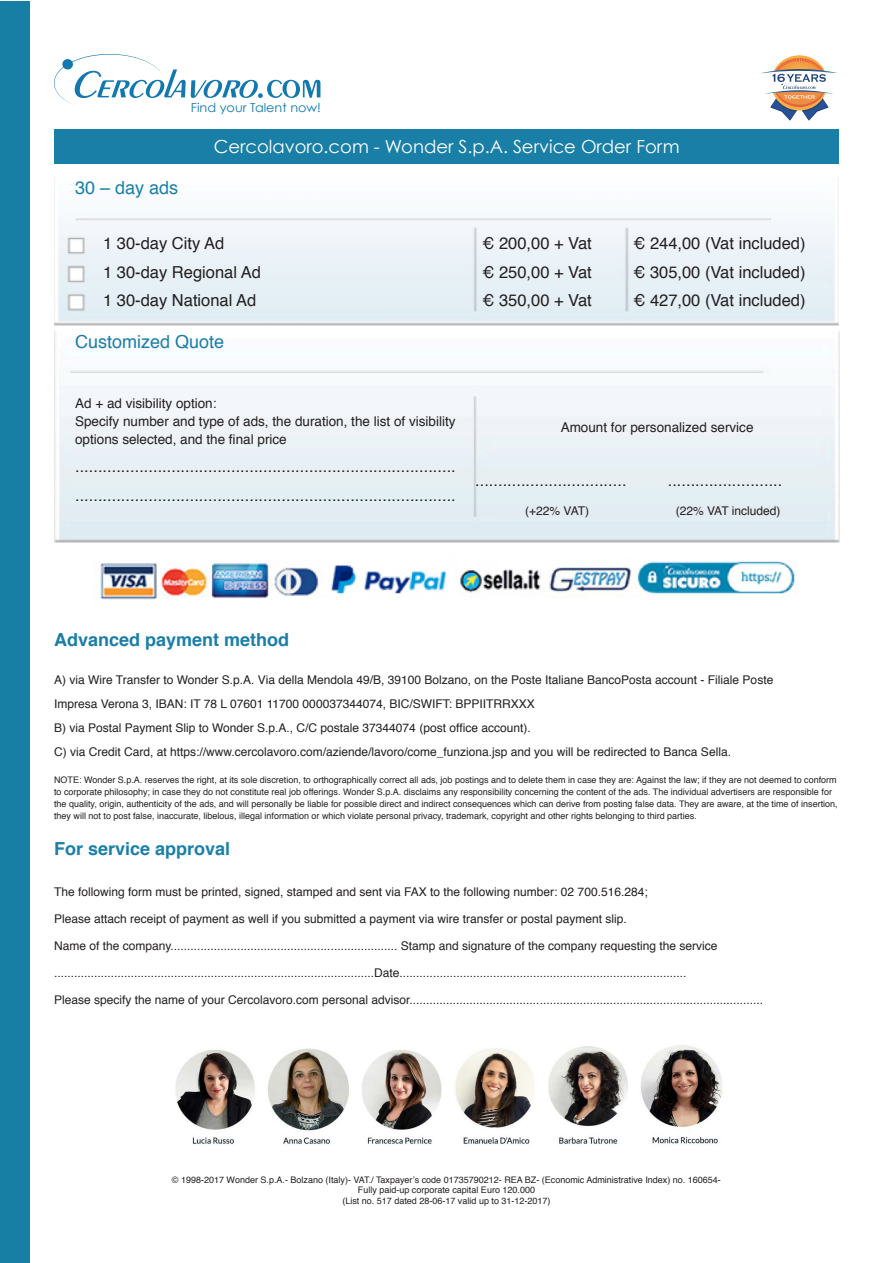
<style>
.page{position:relative;width:893px;height:1263px;background:#fff}
.page>*{position:absolute;margin:0;border:0;box-sizing:border-box;transform-origin:0 0}
.t1{font:18px "Century Gothic";color:#fff}
.t2{font:18px "Helvetica";color:#1a7ea7}
.t3{font:700 18px "Helvetica";color:#1a7ea7}
.t4{font:700 18px "Helvetica";color:#1a80a8}
.t5{font:16.5px "Helvetica";color:#231f20}
.t6{font:13.5px/18px "Helvetica";color:#231f20}
.t7{font:12.3px "Century Gothic";color:#1278b0;scale:1.04 1}
.t8{font:12px "Helvetica";color:#231f20}
.t9{font:9px/12px "Helvetica";color:#231f20}
</style>
<div class="page">
<div style="left:0;top:1px;width:30px;height:1262px;background:#187fa4"></div>
<svg style="left:54px;top:54px;width:266px;height:51px"></svg>
<svg style="left:761px;top:55px;width:76px;height:66px"></svg>
<div style="left:54px;top:130px;width:785px;height:34px;background:#197fa6"></div>
<img style="left:54px;top:177px;width:785px;height:148px">
<img style="left:54px;top:331px;width:785px;height:211px">
<img style="left:100px;top:561px;width:695px;height:39px">
<img style="left:175px;top:1045px;width:547px;height:100px">
<p class="t7" style="left:191px;top:100px;width:127px">Find your Talent now!</p>
<p class="t1" style="left:214px;top:136px;width:467px">Cercolavoro.com - Wonder S.p.A. Service Order Form</p>
<p class="t2" style="left:75px;top:173px;width:105px">30 – day ads</p>
<p class="t5" style="left:103px;top:231px;width:123px">1 30-day City Ad</p>
<p class="t5" style="left:482px;top:231px;width:111px">€ 200,00 + Vat</p>
<p class="t5" style="left:633px;top:231px;width:174px">€ 244,00 (Vat included)</p>
<p class="t5" style="left:103px;top:259px;width:159px">1 30-day Regional Ad</p>
<p class="t5" style="left:482px;top:259px;width:111px">€ 250,00 + Vat</p>
<p class="t5" style="left:633px;top:259px;width:174px">€ 305,00 (Vat included)</p>
<p class="t5" style="left:103px;top:288px;width:155px">1 30-day National Ad</p>
<p class="t5" style="left:482px;top:288px;width:111px">€ 350,00 + Vat</p>
<p class="t5" style="left:633px;top:288px;width:174px">€ 427,00 (Vat included)</p>
<p class="t2" style="left:75px;top:328px;width:151px">Customized Quote</p>
<p class="t6" style="left:75px;top:394px;width:143px">Ad + ad visibility option:</p>
<p class="t6" style="left:75px;top:412px;width:382px">Specify number and type of ads, the duration, the list of visibility options selected, and the final price</p>
<p class="t5" style="left:75px;top:454px;width:382px">...................................................................................</p>
<p class="t5" style="left:75px;top:482px;width:382px">...................................................................................</p>
<p class="t6" style="left:561px;top:419px;width:194px">Amount for personalized service</p>
<p class="t5" style="left:475px;top:468px;width:153px">.................................</p>
<p class="t5" style="left:668px;top:468px;width:116px">.........................</p>
<p class="t8" style="left:525px;top:501px;width:65px">(+22% VAT)</p>
<p class="t8" style="left:676px;top:501px;width:106px">(22% VAT included)</p>
<p class="t3" style="left:54px;top:625px;width:237px">Advanced payment method</p>
<p class="t8" style="left:54px;top:671px;width:721px">A) via Wire Transfer to Wonder S.p.A. Via della Mendola 49/B, 39100 Bolzano, on the Poste Italiane BancoPosta account - Filiale Poste</p>
<p class="t8" style="left:54px;top:695px;width:482px">Impresa Verona 3, IBAN: IT 78 L 07601 11700 000037344074, BIC/SWIFT: BPPIITRRXXX</p>
<p class="t8" style="left:54px;top:719px;width:478px">B) via Postal Payment Slip to Wonder S.p.A., C/C postale 37344074 (post office account).</p>
<p class="t8" style="left:54px;top:743px;width:678px">C) via Credit Card, at https://www.cercolavoro.com/aziende/lavoro/come_funziona.jsp and you will be redirected to Banca Sella.</p>
<p class="t9" style="left:54px;top:774px;width:785px">NOTE: Wonder S.p.A. reserves the right, at its sole discretion, to orthographically correct all ads, job postings and to delete them in case they are: Against the law; if they are not deemed to conform to corporate philosophy; in case they do not constitute real job offerings. Wonder S.p.A. disclaims any responsibility concerning the content of the ads. The individual advertisers are responsible for the quality, origin, authenticity of the ads, and will personally be liable for possible direct and indirect consequences which can derive from posting false data. They are aware, at the time of insertion, they will not to post false, inaccurate, libelous, illegal information or which violate personal privacy, trademark, copyright and other rights belonging to third parties.</p>
<p class="t4" style="left:54px;top:834px;width:178px">For service approval</p>
<p class="t8" style="left:54px;top:883px;width:595px">The following form must be printed, signed, stamped and sent via FAX to the following number: 02 700.516.284;</p>
<p class="t8" style="left:54px;top:910px;width:574px">Please attach receipt of payment as well if you submitted a payment via wire transfer or postal payment slip.</p>
<p class="t8" style="left:54px;top:937px;width:665px">Name of the company.................................................................... Stamp and signature of the company requesting the service</p>
<p class="t8" style="left:54px;top:964px;width:634px">................................................................................................Date......................................................................................</p>
<p class="t8" style="left:54px;top:991px;width:711px">Please specify the name of your Cercolavoro.com personal advisor..........................................................................................................</p>
<p class="t9" style="left:172px;top:1174px;width:550px;line-height:10.8px;text-align:center">© 1998-2017 Wonder S.p.A.- Bolzano (Italy)- VAT./ Taxpayer’s code 01735790212- REA BZ- (Economic Administrative Index) no. 160654-<br>Fully paid-up corporate capital Euro 120.000</p>
<p class="t9" style="left:342px;top:1195px;width:210px">(List no. 517 dated 28-06-17 valid up to 31-12-2017)</p>
</div>
